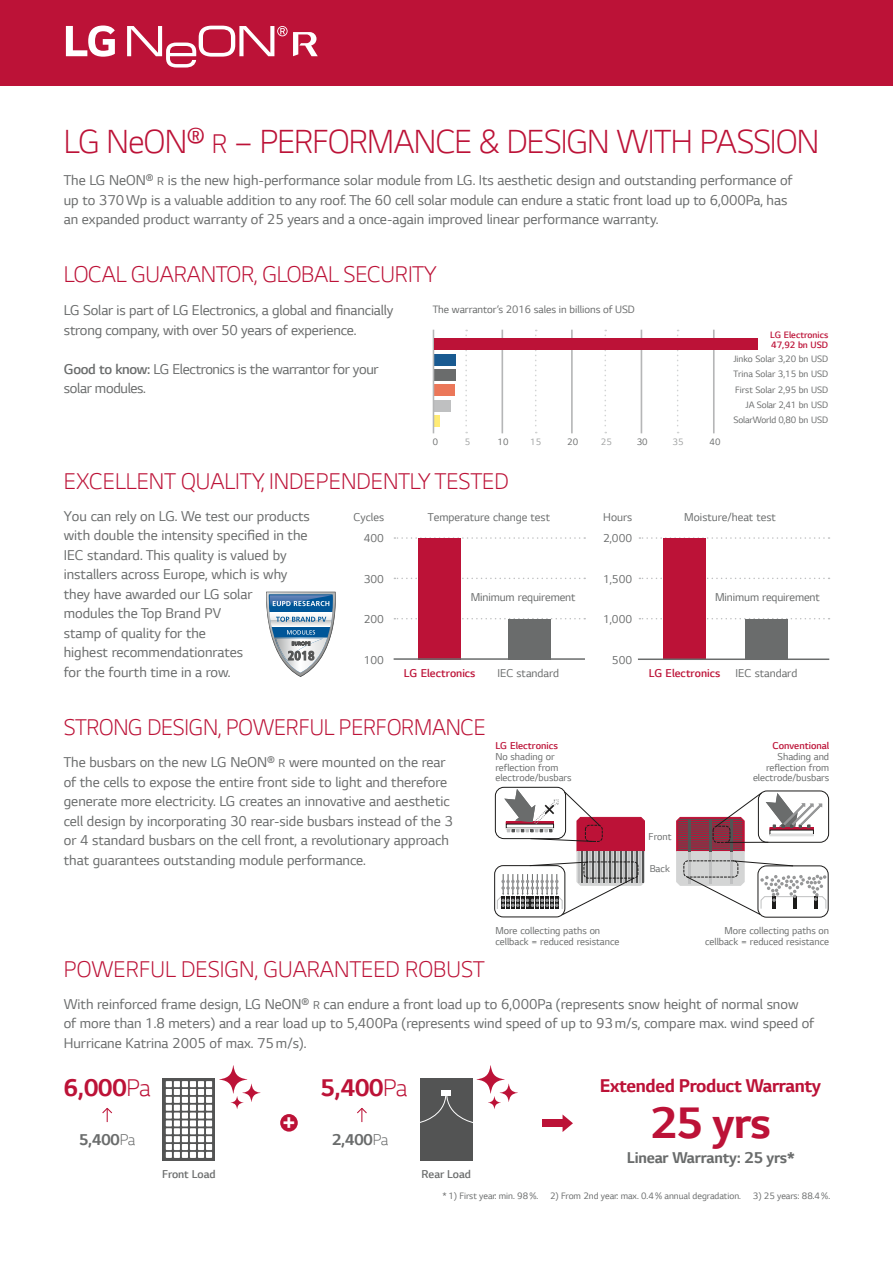
<style>
.page{position:relative;width:893px;height:1263px;background:#fff}
.page>*{position:absolute;margin:0;border:0;box-sizing:border-box;transform-origin:0 0}
.t1{font:700 46.5px "LG Smart";color:#bc1237}
.t2{font:300 35.25px "LG Smart";letter-spacing:-.02em;color:#bc1237}
.t3{font:700 25.5px "LG Smart";letter-spacing:-.01em;color:#bc1237}
.t4{font:700 24.3px "LG Smart";color:#fff}
.t5{font:300 24px "LG Smart";color:#bc1237}
.t6{font:700 19.5px "LG Smart";letter-spacing:-.02em;color:#bc1237}
.t7{font:700 16.5px "LG Smart";letter-spacing:-.01em;color:#6a6c6c}
.t8{font:15px/19.5px "LG Smart";color:#6a6c6c}
.t9{font:15px/19.5px "LG Smart";letter-spacing:-.02em;color:#6a6c6c}
.t10{font:12px "LG Smart";color:#6a6c6c}
.t11{font:300 12px "LG Smart";color:#bc1237}
.t12{font:300 12px "LG Smart";color:#6a6c6c}
.t13{font:11.25px "LG Smart";color:#6a6c6c}
.t14{font:10.5px/10.5px "LG Smart";color:#6a6c6c}
.t15{font:300 10.5px "LG Smart";color:#bc1237}
.t16{font:9.75px/15.5px "LG Smart";color:#6a6c6c;text-align:justify}
.t17{font:300 9.75px/9.8px "LG Smart";color:#bc1237}
.t18{font:9.75px "LG Smart";color:#9fa1a1}
.s1{font-size:28.5px}
.s2{font-size:12px}
.s3{font-weight:300}
</style>
<div class="page">
<div style="left:0;top:0;width:893px;height:85px;background:#bc1237"></div>
<div style="left:495px;top:787px;width:71px;height:52px;border:1px solid #1c1b1a;border-radius:9px"></div>
<div style="left:758px;top:790px;width:71px;height:53px;border:1px solid #1c1b1a;border-radius:9px"></div>
<div style="left:494px;top:865px;width:71px;height:52px;border:1px solid #1c1b1a;border-radius:9px"></div>
<div style="left:757px;top:865px;width:72px;height:53px;border:1px solid #1c1b1a;border-radius:9px"></div>
<svg style="left:497px;top:789px;width:148px;height:127px"></svg>
<svg style="left:676px;top:792px;width:150px;height:123px"></svg>
<svg style="left:266px;top:592px;width:70px;height:85px"></svg>
<svg style="left:639px;top:618px;width:190px;height:1px"></svg>
<svg style="left:639px;top:578px;width:190px;height:1px"></svg>
<svg style="left:639px;top:537px;width:190px;height:2px"></svg>
<div style="left:663px;top:538px;width:43px;height:121px;background:#bc1237"></div>
<div style="left:745px;top:619px;width:43px;height:40px;background:#6a6c6c"></div>
<hr style="left:638px;top:658px;width:191px;height:2px;background:#6a6c6c">
<svg style="left:394px;top:578px;width:191px;height:1px"></svg>
<svg style="left:394px;top:537px;width:191px;height:2px"></svg>
<svg style="left:394px;top:618px;width:191px;height:1px"></svg>
<div style="left:418px;top:538px;width:43px;height:122px;background:#bc1237"></div>
<div style="left:508px;top:619px;width:42px;height:41px;background:#6a6c6c"></div>
<hr style="left:394px;top:658px;width:191px;height:2px;background:#6a6c6c">
<div style="left:280px;top:1114px;width:18px;height:17px;background:#bc1237;border-radius:50%"></div>
<svg style="left:563px;top:1115px;width:10px;height:17px"></svg>
<div style="left:542px;top:1119px;width:22px;height:8px;background:#bc1237"></div>
<svg style="left:219px;top:1065px;width:28px;height:28px"></svg>
<svg style="left:242px;top:1084px;width:18px;height:18px"></svg>
<svg style="left:231px;top:1096px;width:12px;height:13px"></svg>
<svg style="left:163px;top:1078px;width:52px;height:82px"></svg>
<svg style="left:166px;top:1081px;width:46px;height:77px"></svg>
<svg style="left:477px;top:1065px;width:27px;height:28px"></svg>
<svg style="left:500px;top:1084px;width:18px;height:18px"></svg>
<svg style="left:488px;top:1096px;width:13px;height:13px"></svg>
<div style="left:420px;top:1078px;width:53px;height:82px;background:#535454"></div>
<div style="left:442px;top:1090px;width:9px;height:6px;background:#fff"></div>
<svg style="left:420px;top:1092px;width:53px;height:31px"></svg>
<svg style="left:102px;top:1108px;width:10px;height:14px"></svg>
<svg style="left:357px;top:1108px;width:10px;height:14px"></svg>
<svg style="left:66px;top:26px;width:49px;height:31px"></svg>
<svg style="left:127px;top:26px;width:191px;height:42px"></svg>
<div style="left:434px;top:400px;width:17px;height:11px;background:#bfc0c1"></div>
<div style="left:434px;top:385px;width:20px;height:11px;background:#eb7759"></div>
<div style="left:434px;top:354px;width:22px;height:11px;background:#195a91"></div>
<div style="left:434px;top:369px;width:22px;height:11px;background:#6a6c6c"></div>
<div style="left:434px;top:415px;width:6px;height:11px;background:#ffeb75"></div>
<hr style="left:433px;top:330px;width:1px;height:103px;background:#b5b6b7">
<svg style="left:604px;top:330px;width:2px;height:103px"></svg>
<svg style="left:677px;top:330px;width:2px;height:103px"></svg>
<svg style="left:535px;top:330px;width:2px;height:103px"></svg>
<svg style="left:465px;top:330px;width:2px;height:103px"></svg>
<hr style="left:501px;top:330px;width:2px;height:103px;background:#b5b6b7">
<hr style="left:571px;top:330px;width:2px;height:103px;background:#b5b6b7">
<hr style="left:641px;top:330px;width:1px;height:103px;background:#b5b6b7">
<hr style="left:713px;top:330px;width:2px;height:103px;background:#b5b6b7">
<div style="left:434px;top:338px;width:323px;height:11px;background:#bc1237"></div>
<h2 class="t2" style="left:64px;top:118px;width:757px">LG NeON® <span class="s1">R</span> – PERFORMANCE &amp; DESIGN WITH PASSION</h2>
<p class="t8" style="left:64px;top:170px;width:730px">The LG NeON® <span class="s2">R</span> is the new high-performance solar module from LG. Its aesthetic design and outstanding performance of up to 370Wp is a valuable addition to any roof. The 60 cell solar module can endure a static front load up to 6,000Pa, has an expanded product warranty of 25 years and a once-again improved linear performance warranty.</p>
<h3 class="t5" style="left:64px;top:258px;width:374px">LOCAL GUARANTOR, GLOBAL SECURITY</h3>
<p class="t8" style="left:64px;top:300px;width:331px">LG Solar is part of LG Electronics, a global and financially strong company, with over 50 years of experience.</p>
<p class="t9" style="left:64px;top:359px;width:316px"><span class="s3">Good to know:</span> LG Electronics is the warrantor for your solar modules.</p>
<p class="t13" style="left:433px;top:302px;width:204px">The warrantor‘s 2016 sales in billions of USD</p>
<p class="t18" style="left:465px;top:435px;width:7px">5</p>
<p class="t16" style="left:498px;top:434px;width:12px">10</p>
<p class="t18" style="left:530px;top:435px;width:12px">15</p>
<p class="t16" style="left:567px;top:434px;width:12px">20</p>
<p class="t18" style="left:601px;top:436px;width:12px">25</p>
<p class="t16" style="left:637px;top:434px;width:12px">30</p>
<p class="t18" style="left:673px;top:436px;width:12px">35</p>
<p class="t16" style="left:710px;top:434px;width:12px">40</p>
<p class="t17" style="left:770px;top:330px;width:60px">LG Electronics<br>47,92 bn USD</p>
<p class="t16" style="left:733px;top:351px;width:96px">Jinko Solar 3,20 bn USD Trina Solar 3,15 bn USD First Solar 2,95 bn USD</p>
<p class="t16" style="left:733px;top:412px;width:96px">SolarWorld 0,80 bn USD</p>
<p class="t16" style="left:746px;top:397px;width:84px">JA Solar 2,41 bn USD</p>
<h3 class="t5" style="left:64px;top:465px;width:446px">EXCELLENT QUALITY, INDEPENDENTLY TESTED</h3>
<p class="t8" style="left:64px;top:506px;width:248px">You can rely on LG. We test our products with double the intensity specified in the<br>IEC standard. This quality is valued by installers across Europe, which is why they have awarded our LG solar<br>modules the Top Brand PV<br>stamp of quality for the<br>highest recommendationrates<br>for the fourth time in a row.</p>
<p class="t10" style="left:353px;top:509px;width:32px">Cycles</p>
<p class="t10" style="left:428px;top:509px;width:124px">Temperature change test</p>
<p class="t10" style="left:603px;top:509px;width:30px">Hours</p>
<p class="t10" style="left:684px;top:509px;width:93px">Moisture/heat test</p>
<p class="t10" style="left:364px;top:530px;width:22px">400</p>
<p class="t10" style="left:364px;top:571px;width:22px">300</p>
<p class="t10" style="left:603px;top:530px;width:31px">2,000</p>
<p class="t10" style="left:603px;top:571px;width:31px">1,500</p>
<p class="t10" style="left:471px;top:589px;width:106px">Minimum requirement</p>
<p class="t10" style="left:715px;top:589px;width:106px">Minimum requirement</p>
<p class="t10" style="left:364px;top:611px;width:22px">200</p>
<p class="t10" style="left:603px;top:611px;width:31px">1,000</p>
<p class="t10" style="left:364px;top:652px;width:22px">100</p>
<p class="t10" style="left:612px;top:652px;width:22px">500</p>
<p class="t11" style="left:649px;top:665px;width:73px">LG Electronics</p>
<p class="t10" style="left:736px;top:665px;width:63px">IEC standard</p>
<p class="t11" style="left:404px;top:665px;width:73px">LG Electronics</p>
<p class="t10" style="left:497px;top:665px;width:63px">IEC standard</p>
<h3 class="t5" style="left:64px;top:711px;width:424px">STRONG DESIGN, POWERFUL PERFORMANCE</h3>
<p class="t8" style="left:64px;top:752px;width:391px">The busbars on the new LG NeON® <span class="s2">R</span> were mounted on the rear of the cells to expose the entire front side to light and therefore generate more electricity. LG creates an innovative and aesthetic cell design by incorporating 30 rear-side busbars instead of the 3 or 4 standard busbars on the cell front, a revolutionary approach that guarantees outstanding module performance.</p>
<p class="t14" style="left:495px;top:751px;width:78px">No shading or reflection from electrode/busbars</p>
<p class="t15" style="left:495px;top:738px;width:64px">LG Electronics</p>
<p class="t15" style="left:772px;top:738px;width:58px">Conventional</p>
<p class="t14" style="left:753px;top:751px;width:78px;text-align:right">Shading and reflection from electrode/busbars</p>
<p class="t14" style="left:648px;top:831px;width:25px">Front</p>
<p class="t14" style="left:650px;top:863px;width:22px">Back</p>
<h3 class="t5" style="left:64px;top:953px;width:422px">POWERFUL DESIGN, GUARANTEED ROBUST</h3>
<p class="t14" style="left:495px;top:925px;width:126px">More collecting paths on cellback = reduced resistance</p>
<p class="t14" style="left:705px;top:925px;width:126px;text-align:right">More collecting paths on cellback = reduced resistance</p>
<p class="t8" style="left:64px;top:994px;width:752px">With reinforced frame design, LG NeON® <span class="s2">R</span> can endure a front load up to 6,000Pa (represents snow height of normal snow of more than 1.8 meters) and a rear load up to 5,400Pa (represents wind speed of up to 93m/s, compare max. wind speed of<br>Hurricane Katrina 2005 of max. 75m/s).</p>
<h3 class="t3" style="left:64px;top:1070px;width:88px">6,000<span class="s3">Pa</span></h3>
<h3 class="t3" style="left:321px;top:1070px;width:88px">5,400<span class="s3">Pa</span></h3>
<h3 class="t4" style="left:282px;top:1104px;width:15px">+</h3>
<p class="t7" style="left:79px;top:1128px;width:58px">5,400<span class="s3">Pa</span></p>
<p class="t7" style="left:332px;top:1128px;width:58px">2,400<span class="s3">Pa</span></p>
<p class="t12" style="left:162px;top:1166px;width:55px">Front Load</p>
<p class="t12" style="left:422px;top:1166px;width:51px">Rear Load</p>
<h3 class="t6" style="left:600px;top:1073px;width:223px">Extended Product Warranty</h3>
<h1 class="t1" style="left:651px;top:1091px;width:122px">25 yrs</h1>
<p class="t7" style="left:627px;top:1146px;width:169px">Linear Warranty: 25 yrs*</p>
<p class="t16" style="left:442px;top:1188px;width:389px">* 1) First year: min. 98%. 2) From 2nd year: max. 0.4% annual degradation. 3) 25 years: 88.4%.</p>
</div>
